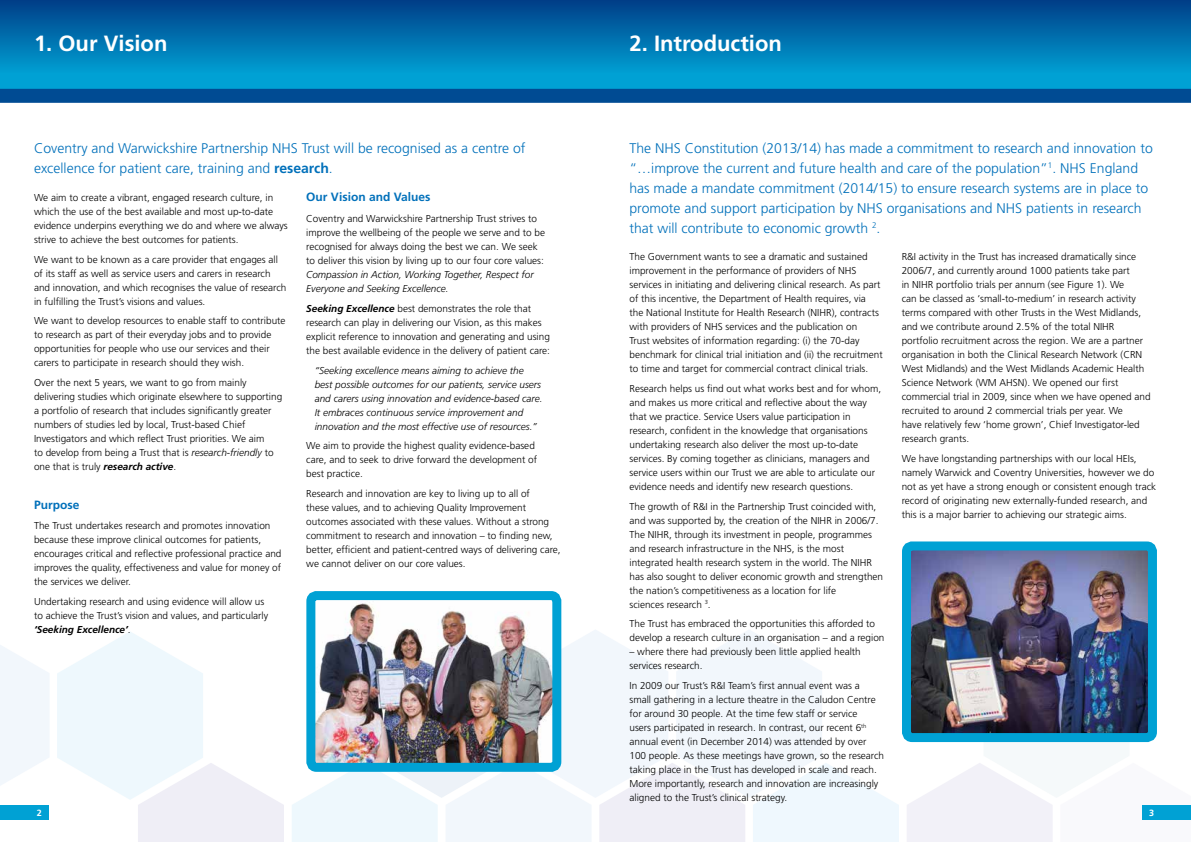
<style>
.page{position:relative;width:1191px;height:842px;background:#fff}
.page>*{position:absolute;margin:0;border:0;box-sizing:border-box;transform-origin:0 0}
.t1{font:700 22px "Frutiger";color:#fff}
.t2{font:300 14px/20px "Frutiger";color:#0070ba}
.t3{font:700 12px "Frutiger";color:#0070ba}
.t4{font:300 10px/14px "Frutiger";color:#000}
.t5{font:italic 300 10px/14px "Frutiger";color:#000}
.t6{font:700 9px "Frutiger";color:#fff}
.s1{font-weight:700}
.s2{font-style:italic}
.s3{font-weight:700;font-style:italic}
</style>
<div class="page">
<svg style="left:0;top:645px;width:49px;height:140px"></svg>
<svg style="left:57px;top:632px;width:227px;height:210px"></svg>
<svg style="left:292px;top:629px;width:607px;height:213px"></svg>
<svg style="left:907px;top:742px;width:284px;height:100px"></svg>
<div style="left:0;top:0;width:1191px;height:96px;background:#00a1d4"></div>
<div style="left:0;top:0;width:1191px;height:73px;background:linear-gradient(to bottom,#003d87,#009ed2)"></div>
<div style="left:1143px;top:805px;width:48px;height:14px;background:#00a1d4"></div>
<div style="left:0;top:806px;width:48px;height:14px;background:#00a1d4"></div>
<div style="left:0;top:89px;width:1191px;height:14px;background:#004b93"></div>
<img style="left:316px;top:603px;width:235px;height:159px">
<div style="left:306px;top:591px;width:255px;height:181px;border:9px solid #00a1d4;border-radius:6px"></div>
<img style="left:912px;top:551px;width:235px;height:181px">
<div style="left:902px;top:541px;width:255px;height:201px;border:9px solid #00a1d4;border-radius:6px"></div>
<h1 class="t1" style="left:34px;top:31px;width:135px">1. Our Vision</h1>
<h2 class="t2" style="left:34px;top:138px;width:493px">Coventry and Warwickshire Partnership NHS Trust will be recognised as a centre of excellence for patient care, training and <span class="s1">research</span>.</h2>
<p class="t4" style="left:34px;top:191px;width:255px">We aim to create a vibrant, engaged research culture, in which the use of the best available and most up-to-date evidence underpins everything we do and where we always strive to achieve the best outcomes for patients.</p>
<p class="t4" style="left:34px;top:252px;width:254px">We want to be known as a care provider that engages all of its staff as well as service users and carers in research and innovation, and which recognises the value of research in fulfilling the Trust’s visions and values.</p>
<p class="t4" style="left:34px;top:314px;width:253px">We want to develop resources to enable staff to contribute to research as part of their everyday jobs and to provide opportunities for people who use our services and their carers to participate in research should they wish.</p>
<p class="t4" style="left:34px;top:376px;width:250px">Over the next 5 years, we want to go from mainly delivering studies which originate elsewhere to supporting a portfolio of research that includes significantly greater numbers of studies led by local, Trust-based Chief Investigators and which reflect Trust priorities. We aim<br>to develop from being a Trust that is <span class="s2">research-friendly</span> to one that is truly <span class="s3">research active</span>.</p>
<p class="t3" style="left:34px;top:498px;width:47px">Purpose</p>
<p class="t4" style="left:34px;top:519px;width:249px">The Trust undertakes research and promotes innovation because these improve clinical outcomes for patients, encourages critical and reflective professional practice and improves the quality, effectiveness and value for money of the services we deliver.</p>
<p class="t4" style="left:34px;top:594px;width:236px">Undertaking research and using evidence will allow us to achieve the Trust’s vision and values, and particularly <span class="s3">‘Seeking Excellence’</span>.</p>
<p class="t3" style="left:306px;top:190px;width:126px">Our Vision and Values</p>
<p class="t4" style="left:306px;top:212px;width:240px">Coventry and Warwickshire Partnership Trust strives to improve the wellbeing of the people we serve and to be recognised for always doing the best we can. We seek to deliver this vision by living up to our four core values:</p>
<p class="t5" style="left:306px;top:268px;width:229px">Compassion in Action, Working Together, Respect for<br>Everyone and Seeking Excellence.</p>
<p class="t4" style="left:306px;top:302px;width:245px"><span class="s3">Seeking Excellence</span> best demonstrates the role that research can play in delivering our Vision, as this makes explicit reference to innovation and generating and using the best available evidence in the delivery of patient care:</p>
<p class="t5" style="left:315px;top:363px;width:229px">“Seeking excellence means aiming to achieve the best possible outcomes for our patients, service users and carers using innovation and evidence-based care.<br>It embraces continuous service improvement and innovation and the most effective use of resources.”</p>
<p class="t4" style="left:306px;top:439px;width:232px">We aim to provide the highest quality evidence-based care, and to seek to drive forward the development of best practice.</p>
<p class="t4" style="left:306px;top:487px;width:256px">Research and innovation are key to living up to all of<br>these values, and to achieving Quality Improvement outcomes associated with these values. Without a strong commitment to research and innovation – to finding new, better, efficient and patient-centred ways of delivering care, we cannot deliver on our core values.</p>
<h1 class="t1" style="left:629px;top:31px;width:154px">2. Introduction</h1>
<p class="t2" style="left:629px;top:138px;width:525px">The NHS Constitution (2013/14) has made a commitment to research and innovation to “…improve the current and future health and care of the population”<sup>1</sup>. NHS England has made a mandate commitment (2014/15) to ensure research systems are in place to promote and support participation by NHS organisations and NHS patients in research that will contribute to economic growth <sup>2</sup>.</p>
<p class="t4" style="left:629px;top:250px;width:255px">The Government wants to see a dramatic and sustained improvement in the performance of providers of NHS services in initiating and delivering clinical research. As part of this incentive, the Department of Health requires, via<br>the National Institute for Health Research (NIHR), contracts with providers of NHS services and the publication on<br>Trust websites of information regarding: (i) the 70-day benchmark for clinical trial initiation and (ii) the recruitment to time and target for commercial contract clinical trials.</p>
<p class="t4" style="left:629px;top:381px;width:253px">Research helps us find out what works best and for whom, and makes us more critical and reflective about the way that we practice. Service Users value participation in research, confident in the knowledge that organisations undertaking research also deliver the most up-to-date services. By coming together as clinicians, managers and service users within our Trust we are able to articulate our evidence needs and identify new research questions.</p>
<p class="t4" style="left:629px;top:499px;width:255px">The growth of R&amp;I in the Partnership Trust coincided with, and was supported by, the creation of the NIHR in 2006/7.<br>The NIHR, through its investment in people, programmes and research infrastructure in the NHS, is the most integrated health research system in the world. The NIHR has also sought to deliver economic growth and strengthen the nation’s competitiveness as a location for life<br>sciences research <sup>3</sup>.</p>
<p class="t4" style="left:629px;top:617px;width:256px">The Trust has embraced the opportunities this afforded to develop a research culture in an organisation – and a region</p>
<p class="t4" style="left:629px;top:645px;width:233px">– where there had previously been little applied health services research.</p>
<p class="t4" style="left:629px;top:678px;width:256px">In 2009 our Trust’s R&amp;I Team’s first annual event was a<br>small gathering in a lecture theatre in the Caludon Centre for around 30 people. At the time few staff or service<br>users participated in research. In contrast, our recent 6<sup>th </sup>annual event (in December 2014) was attended by over 100 people. As these meetings have grown, so the research taking place in the Trust has developed in scale and reach.<br>More importantly, research and innovation are increasingly aligned to the Trust’s clinical strategy.</p>
<p class="t4" style="left:901px;top:250px;width:250px">R&amp;I activity in the Trust has increased dramatically since 2006/7, and currently around 1000 patients take part<br>in NIHR portfolio trials per annum (see Figure 1). We<br>can be classed as ‘small-to-medium’ in research activity terms compared with other Trusts in the West Midlands, and we contribute around 2.5% of the total NIHR portfolio recruitment across the region. We are a partner organisation in both the Clinical Research Network (CRN West Midlands) and the West Midlands Academic Health Science Network (WM AHSN). We opened our first commercial trial in 2009, since when we have opened and recruited to around 2 commercial trials per year. We<br>have relatively few ‘home grown’, Chief Investigator-led research grants.</p>
<p class="t4" style="left:901px;top:451px;width:256px">We have longstanding partnerships with our local HEIs, namely Warwick and Coventry Universities, however we do not as yet have a strong enough or consistent enough track record of originating new externally-funded research, and this is a major barrier to achieving our strategic aims.</p>
<p class="t6" style="left:37px;top:808px;width:7px">2</p>
<p class="t6" style="left:1149px;top:807px;width:7px">3</p>
</div>
